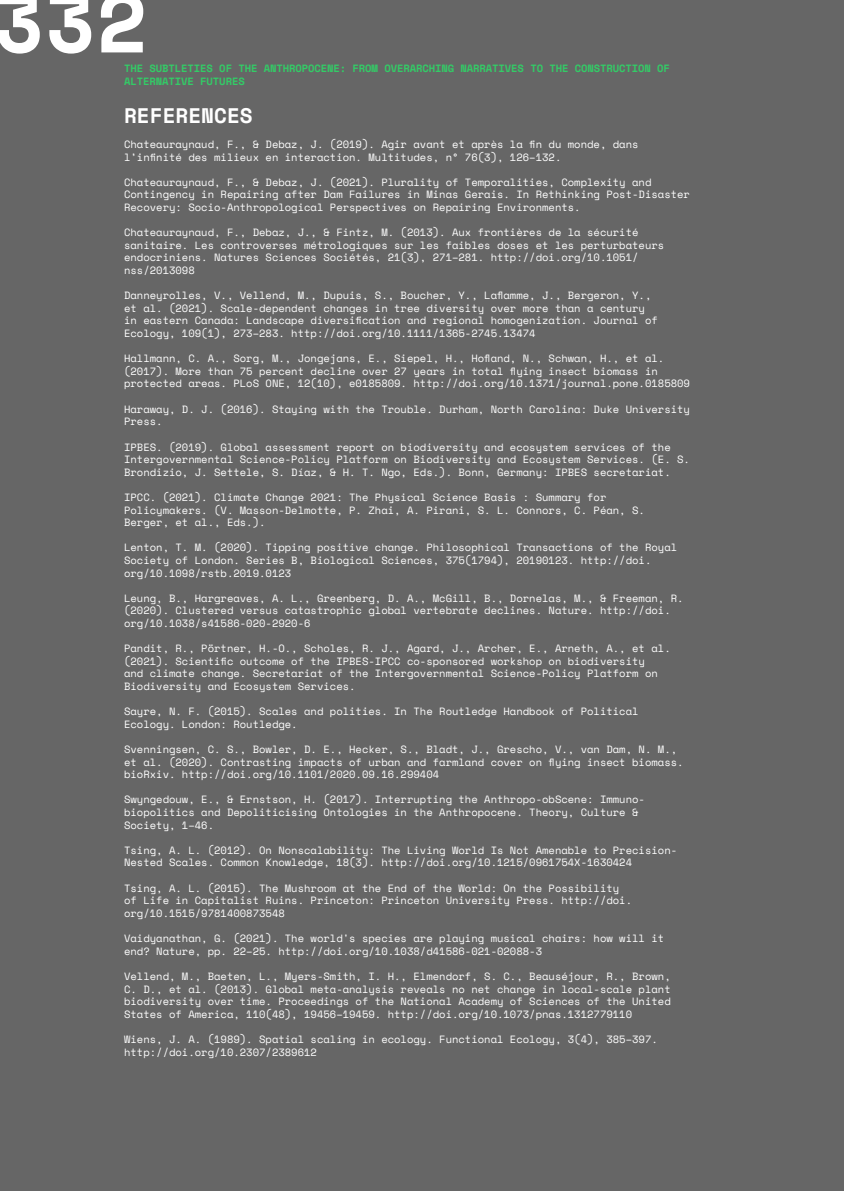
<style>
.page{position:relative;width:844px;height:1191px;background:#fff}
.page>*{position:absolute;margin:0;border:0;box-sizing:border-box;transform-origin:0 0}
.t1{font:700 84px "Space Mono";color:#fff}
.t2{font:700 21px "Space Mono";color:#fff}
.t3{font:10.5px/12.6px "Space Mono";color:#fff}
.t4{font:700 10.5px/12.6px "Space Mono";letter-spacing:-.01em;color:#3c6}
</style>
<div class="page">
<div style="left:0;top:0;width:843px;height:1191px;background:#666"></div>
<h1 class="t1" style="left:-7px;top:-42px;width:156px">332</h1>
<p class="t4" style="left:124px;top:62px;width:547px">THE SUBTLETIES OF THE ANTHROPOCENE: FROM OVERARCHING NARRATIVES TO THE CONSTRUCTION OF<br>ALTERNATIVE FUTURES</p>
<h2 class="t2" style="left:124px;top:99px;width:130px">REFERENCES</h2>
<p class="t3" style="left:124px;top:138px;width:516px">Chateauraynaud, F., &amp; Debaz, J. (2019). Agir avant et après la fin du monde, dans l’infinité des milieux en interaction. Multitudes, n° 76(3), 126–132.</p>
<p class="t3" style="left:124px;top:175px;width:567px">Chateauraynaud, F., &amp; Debaz, J. (2021). Plurality of Temporalities, Complexity and<br>Contingency in Repairing after Dam Failures in Minas Gerais. In Rethinking Post-Disaster<br>Recovery: Socio-Anthropological Perspectives on Repairing Environments.</p>
<p class="t3" style="left:124px;top:226px;width:541px">Chateauraynaud, F., Debaz, J., &amp; Fintz, M. (2013). Aux frontières de la sécurité sanitaire. Les controverses métrologiques sur les faibles doses et les perturbateurs endocriniens. Natures Sciences Sociétés, 21(3), 271–281. http://doi.org/10.1051/ nss/2013098</p>
<p class="t3" style="left:124px;top:289px;width:535px">Danneyrolles, V., Vellend, M., Dupuis, S., Boucher, Y., Laflamme, J., Bergeron, Y., et al. (2021). Scale-dependent changes in tree diversity over more than a century in eastern Canada: Landscape diversification and regional homogenization. Journal of Ecology, 109(1), 273–283. http://doi.org/10.1111/1365-2745.13474</p>
<p class="t3" style="left:124px;top:352px;width:567px">Hallmann, C. A., Sorg, M., Jongejans, E., Siepel, H., Hofland, N., Schwan, H., et al. (2017). More than 75 percent decline over 27 years in total flying insect biomass in protected areas. PLoS ONE, 12(10), e0185809. http://doi.org/10.1371/journal.pone.0185809</p>
<p class="t3" style="left:124px;top:402px;width:567px">Haraway, D. J. (2016). Staying with the Trouble. Durham, North Carolina: Duke University<br>Press.</p>
<p class="t3" style="left:124px;top:440px;width:567px">IPBES. (2019). Global assessment report on biodiversity and ecosystem services of the<br>Intergovernmental Science-Policy Platform on Biodiversity and Ecosystem Services. (E. S.<br>Brondizio, J. Settele, S. Díaz, &amp; H. T. Ngo, Eds.). Bonn, Germany: IPBES secretariat.</p>
<p class="t3" style="left:124px;top:490px;width:522px">IPCC. (2021). Climate Change 2021: The Physical Science Basis : Summary for<br>Policymakers. (V. Masson-Delmotte, P. Zhai, A. Pirani, S. L. Connors, C. Péan, S.<br>Berger, et al., Eds.).</p>
<p class="t3" style="left:124px;top:541px;width:554px">Lenton, T. M. (2020). Tipping positive change. Philosophical Transactions of the Royal<br>Society of London. Series B, Biological Sciences, 375(1794), 20190123. http://doi. org/10.1098/rstb.2019.0123</p>
<p class="t3" style="left:124px;top:591px;width:561px">Leung, B., Hargreaves, A. L., Greenberg, D. A., McGill, B., Dornelas, M., &amp; Freeman, R. (2020). Clustered versus catastrophic global vertebrate declines. Nature. http://doi. org/10.1038/s41586-020-2920-6</p>
<p class="t3" style="left:124px;top:642px;width:548px">Pandit, R., Pörtner, H.-O., Scholes, R. J., Agard, J., Archer, E., Arneth, A., et al. (2021). Scientific outcome of the IPBES-IPCC co-sponsored workshop on biodiversity<br>and climate change. Secretariat of the Intergovernmental Science-Policy Platform on Biodiversity and Ecosystem Services.</p>
<p class="t3" style="left:124px;top:705px;width:516px">Sayre, N. F. (2015). Scales and polities. In The Routledge Handbook of Political<br>Ecology. London: Routledge.</p>
<p class="t3" style="left:124px;top:742px;width:561px">Svenningsen, C. S., Bowler, D. E., Hecker, S., Bladt, J., Grescho, V., van Dam, N. M., et al. (2020). Contrasting impacts of urban and farmland cover on flying insect biomass. bioRxiv. http://doi.org/10.1101/2020.09.16.299404</p>
<p class="t3" style="left:124px;top:793px;width:522px">Swyngedouw, E., &amp; Ernstson, H. (2017). Interrupting the Anthropo-obScene: Immuno&shy;biopolitics and Depoliticising Ontologies in the Anthropocene. Theory, Culture &amp;<br>Society, 1–46.</p>
<p class="t3" style="left:124px;top:843px;width:554px">Tsing, A. L. (2012). On Nonscalability: The Living World Is Not Amenable to Precision-<br>Nested Scales. Common Knowledge, 18(3). http://doi.org/10.1215/0961754X-1630424</p>
<p class="t3" style="left:124px;top:881px;width:509px">Tsing, A. L. (2015). The Mushroom at the End of the World: On the Possibility of Life in Capitalist Ruins. Princeton: Princeton University Press. http://doi. org/10.1515/9781400873548</p>
<p class="t3" style="left:124px;top:931px;width:541px">Vaidyanathan, G. (2021). The world's species are playing musical chairs: how will it end? Nature, pp. 22–25. http://doi.org/10.1038/d41586-021-02088-3</p>
<p class="t3" style="left:124px;top:969px;width:548px;text-align:justify">Vellend, M., Baeten, L., Myers-Smith, I. H., Elmendorf, S. C., Beauséjour, R., Brown, C. D., et al. (2013). Global meta-analysis reveals no net change in local-scale plant biodiversity over time. Proceedings of the National Academy of Sciences of the United States of America, 110(48), 19456–19459. http://doi.org/10.1073/pnas.1312779110</p>
<p class="t3" style="left:124px;top:1032px;width:535px">Wiens, J. A. (1989). Spatial scaling in ecology. Functional Ecology, 3(4), 385–397. http://doi.org/10.2307/2389612</p>
</div>
